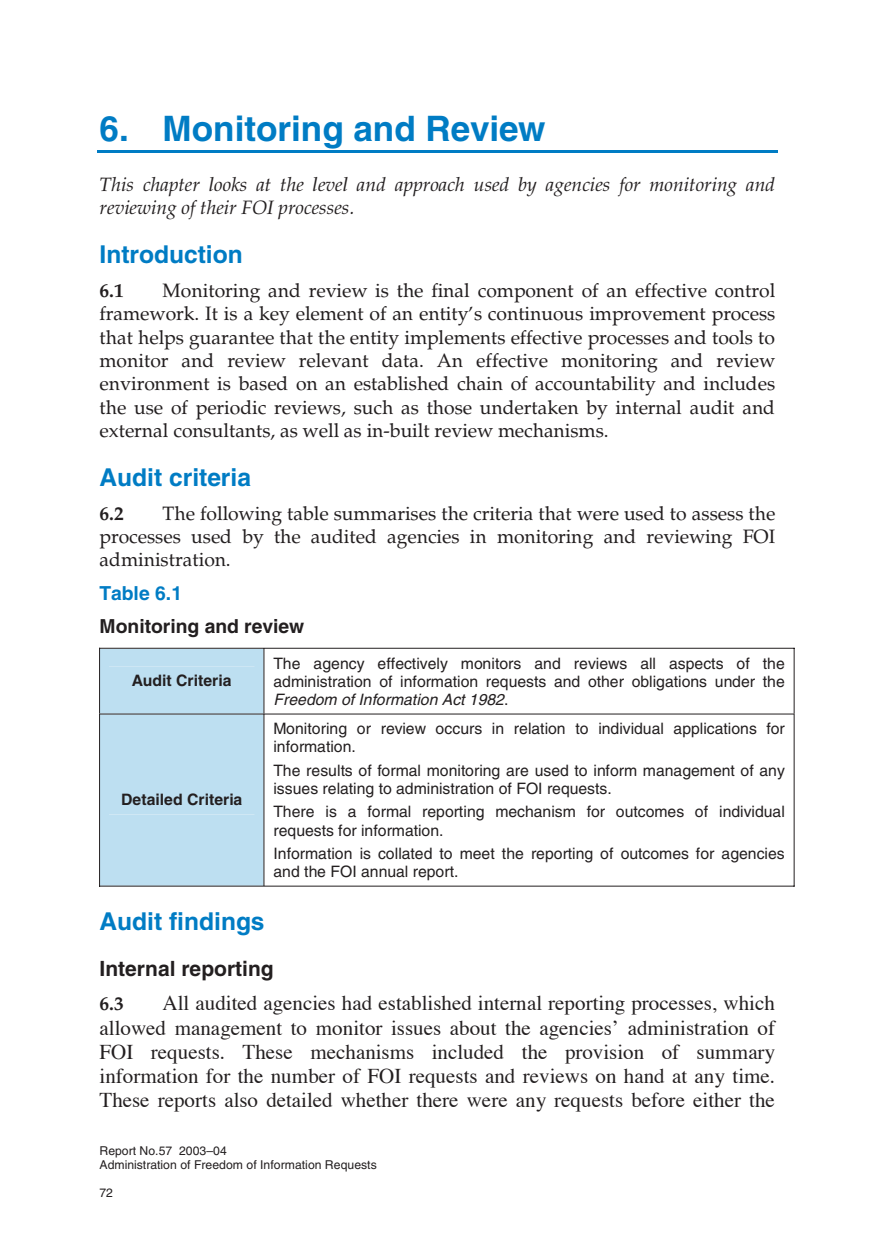
<style>
.page{position:relative;width:874px;height:1241px;background:#fff}
.page>*{position:absolute;margin:0;border:0;box-sizing:border-box;transform-origin:0 0}
.t1{font:700 35px "Helvetica";color:#007cc4}
.t2{font:700 24.5px "Helvetica";color:#007cc4}
.t3{font:21px/24.2px "Times";color:#231f20;text-align:justify}
.t4{font:700 21px "Helvetica";color:#231f20}
.t5{font:19.25px/23.3px "Palatino";color:#231f20;text-align:justify}
.t6{font:italic 19.25px/22.9px "Palatino";color:#231f20}
.t7{font:700 19.25px "Helvetica";color:#231f20}
.t8{font:700 19.25px "Palatino";color:#231f20}
.t9{font:700 19.25px "Helvetica";color:#007cc4}
.t10{font:15.75px/18px "Helvetica";letter-spacing:.005em;color:#231f20}
.t11{font:700 15.75px "Helvetica";color:#231f20}
.t12{font:12.25px/14px "Helvetica";letter-spacing:-.005em;color:#231f20}
.s1{font-style:italic}
</style>
<div class="page">
<hr style="left:97px;top:150px;width:680px;height:2px;background:#007cc4">
<hr style="left:99px;top:647px;width:695px;height:1px;background:#231f20">
<hr style="left:263px;top:648px;width:1px;height:65px;background:#231f20">
<hr style="left:793px;top:648px;width:1px;height:65px;background:#231f20">
<div style="left:99px;top:647px;width:164px;height:238px;background:#bddff1"></div>
<hr style="left:99px;top:713px;width:695px;height:1px;background:#231f20">
<hr style="left:99px;top:714px;width:1px;height:172px;background:#231f20">
<hr style="left:99px;top:885px;width:164px;height:1px;background:#231f20">
<hr style="left:263px;top:714px;width:1px;height:172px;background:#231f20">
<hr style="left:264px;top:885px;width:529px;height:1px;background:#231f20">
<hr style="left:793px;top:714px;width:1px;height:172px;background:#231f20">
<h1 class="t1" style="left:99px;top:116px;width:447px">6. Monitoring and Review</h1>
<p class="t6" style="left:99px;top:175px;width:676px">This chapter looks at the level and approach used by agencies for monitoring and reviewing of their FOI processes.</p>
<p class="t2" style="left:99px;top:246px;width:145px">Introduction</p>
<p class="t8" style="left:99px;top:283px;width:26px">6.1</p>
<p class="t5" style="left:99px;top:281px;width:677px;text-indent:63px">Monitoring and review is the final component of an effective control framework. It is a key element of an entity’s continuous improvement process that helps guarantee that the entity implements effective processes and tools to monitor and review relevant data. An effective monitoring and review environment is based on an established chain of accountability and includes the use of periodic reviews, such as those undertaken by internal audit and external consultants, as well as in-built review mechanisms.</p>
<p class="t2" style="left:99px;top:468px;width:153px">Audit criteria</p>
<p class="t8" style="left:99px;top:506px;width:26px">6.2</p>
<p class="t5" style="left:99px;top:504px;width:677px;text-indent:63px">The following table summarises the criteria that were used to assess the processes used by the audited agencies in monitoring and reviewing FOI administration.</p>
<p class="t9" style="left:99px;top:586px;width:84px">Table 6.1</p>
<p class="t7" style="left:99px;top:619px;width:206px">Monitoring and review</p>
<p class="t11" style="left:132px;top:675px;width:101px">Audit Criteria</p>
<p class="t10" style="left:273px;top:655px;width:512px;text-align:justify">The agency effectively monitors and reviews all aspects of the administration of information requests and other obligations under the <span class="s1">Freedom of Information Act 1982</span>.</p>
<p class="t11" style="left:121px;top:793px;width:122px">Detailed Criteria</p>
<p class="t10" style="left:273px;top:721px;width:512px">Monitoring or review occurs in relation to individual applications for information.</p>
<p class="t10" style="left:273px;top:762px;width:512px">The results of formal monitoring are used to inform management of any issues relating to administration of FOI requests.</p>
<p class="t10" style="left:273px;top:804px;width:512px">There is a formal reporting mechanism for outcomes of individual requests for information.</p>
<p class="t10" style="left:273px;top:845px;width:512px">Information is collated to meet the reporting of outcomes for agencies and the FOI annual report.</p>
<p class="t2" style="left:99px;top:912px;width:166px">Audit findings</p>
<p class="t4" style="left:99px;top:961px;width:176px">Internal reporting</p>
<p class="t8" style="left:99px;top:996px;width:26px">6.3</p>
<p class="t3" style="left:99px;top:992px;width:677px;text-indent:63px">All audited agencies had established internal reporting processes, which allowed management to monitor issues about the agenciesʼ administration of FOI requests. These mechanisms included the provision of summary information for the number of FOI requests and reviews on hand at any time.<br>These reports also detailed whether there were any requests before either the</p>
<p class="t12" style="left:99px;top:1144px;width:278px">Report No.57 2003–04<br>Administration of Freedom of Information Requests</p>
<p class="t12" style="left:99px;top:1186px;width:15px">72</p>
</div>
